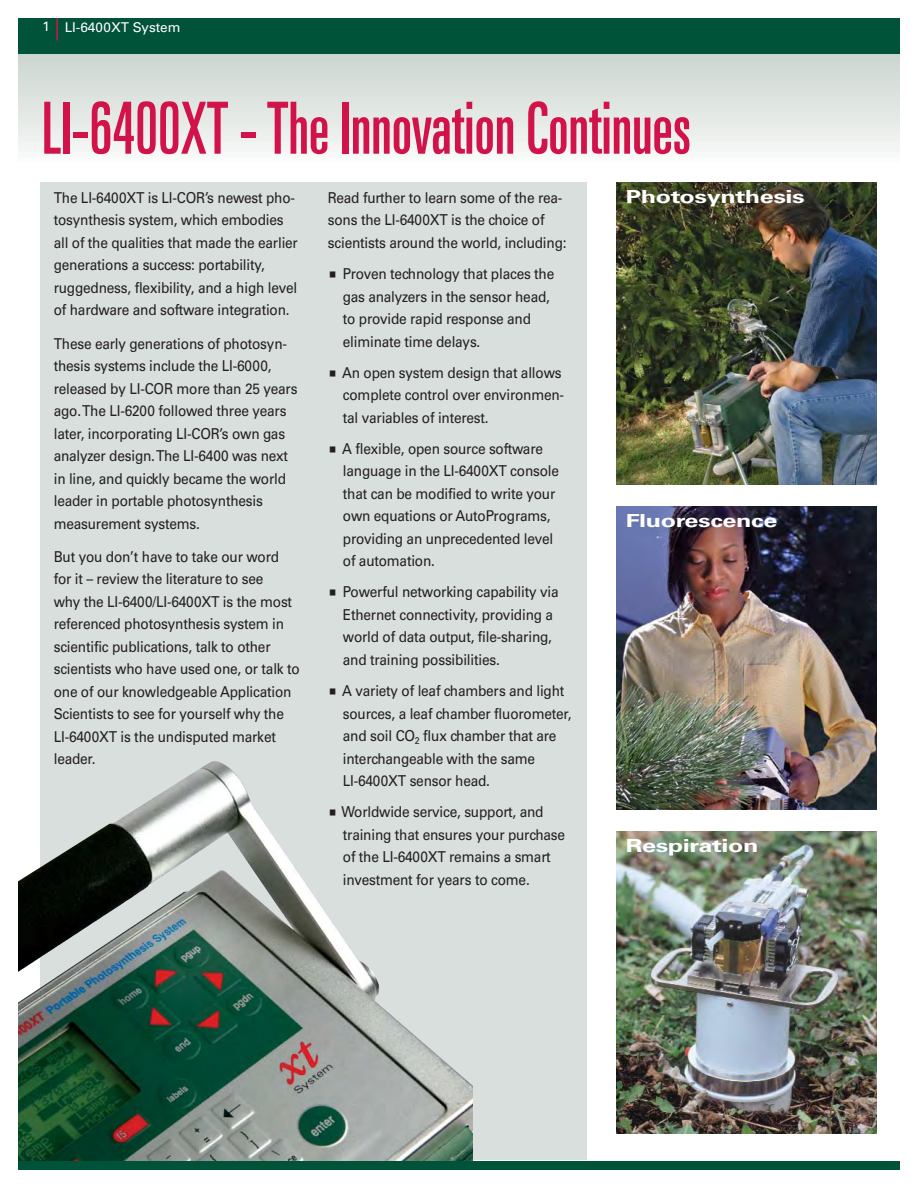
<style>
.page{position:relative;width:918px;height:1188px;background:#fff}
.page>*{position:absolute;margin:0;border:0;box-sizing:border-box;transform-origin:0 0}
.t1{font:ultra-condensed 72px "Univers LT Std";color:#d11349;scale:.85 1}
.t2{font:700 18px "Univers";letter-spacing:-.015em;color:#fff;scale:1.4 1}
.t3{font:15px/22.5px "Univers LT Std";letter-spacing:-.015em;color:#231f20;scale:.91 1}
.t4{font:13.5px "Univers LT Std";color:#fff}
.s1{font-family:"Letter Gothic Std";font-weight:700;font-style:italic}
</style>
<div class="page">
<div style="left:18px;top:54px;width:882px;height:108px;background:linear-gradient(to bottom,#cad5cf,#f8f9f8)"></div>
<div style="left:18px;top:18px;width:882px;height:36px;background:#005238"></div>
<hr style="left:56px;top:18px;width:2px;height:22px;background:#d11349">
<img style="left:616px;top:182px;width:261px;height:303px">
<div style="left:40px;top:182px;width:547px;height:977px;background:#d8dfdd"></div>
<img style="left:18px;top:761px;width:455px;height:400px">
<img style="left:616px;top:507px;width:261px;height:302px">
<img style="left:616px;top:832px;width:261px;height:302px">
<div style="left:18px;top:1161px;width:882px;height:9px;background:#005238"></div>
<p class="t4" style="left:42px;top:22px;width:140px">1 LI-6400XT System</p>
<h1 class="t1" style="left:42px;top:102px;width:765px">LI-6400XT - The Innovation Continues</h1>
<p class="t3" style="left:54px;top:188px;width:270px">The LI-6400XT is LI-COR’s newest pho&shy;tosynthesis system, which embodies all of the qualities that made the earlier generations a success: portability, ruggedness, flexibility, and a high level of hardware and software integration.</p>
<p class="t3" style="left:54px;top:334px;width:270px">These early generations of photosyn&shy;thesis systems include the LI-6000, released by LI-COR more than 25 years ago. The LI-6200 followed three years later, incorporating LI-COR’s own gas analyzer design. The LI-6400 was next in line, and quickly became the world leader in portable photosynthesis measurement systems.</p>
<p class="t3" style="left:54px;top:547px;width:272px">But you don’t have to take our word for it – review the literature to see<br>why the LI-6400/LI-6400XT is the most referenced photosynthesis system in scientific publications, talk to other scientists who have used one, or talk to one of our knowledgeable Application Scientists to see for yourself why the LI-6400XT is the undisputed market leader.</p>
<p class="t3" style="left:328px;top:188px;width:264px">Read further to learn some of the rea&shy;sons the LI-6400XT is the choice of scientists around the world, including:</p>
<p class="t3" style="left:343px;top:264px;width:234px;text-indent:-15px"><span class="s1">■</span> Proven technology that places the gas analyzers in the sensor head, to provide rapid response and eliminate time delays.</p>
<p class="t3" style="left:343px;top:362px;width:245px;text-indent:-15px"><span class="s1">■</span> An open system design that allows complete control over environmen&shy;tal variables of interest.</p>
<p class="t3" style="left:343px;top:439px;width:239px;text-indent:-15px"><span class="s1">■</span> A flexible, open source software language in the LI-6400XT console that can be modified to write your own equations or AutoPrograms, providing an unprecedented level of automation.</p>
<p class="t3" style="left:343px;top:582px;width:239px;text-indent:-15px"><span class="s1">■</span> Powerful networking capability via Ethernet connectivity, providing a world of data output, file-sharing, and training possibilities.</p>
<p class="t3" style="left:343px;top:681px;width:253px;text-indent:-15px"><span class="s1">■</span> A variety of leaf chambers and light sources, a leaf chamber fluorometer, and soil CO<sub>2</sub> flux chamber that are interchangeable with the same<br>LI-6400XT sensor head.</p>
<p class="t3" style="left:343px;top:802px;width:246px;text-indent:-15px"><span class="s1">■</span> Worldwide service, support, and training that ensures your purchase of the LI-6400XT remains a smart investment for years to come.</p>
<p class="t2" style="left:626px;top:190px;width:129px">Photosynthesis</p>
<p class="t2" style="left:626px;top:514px;width:110px">Fluorescence</p>
<p class="t2" style="left:626px;top:839px;width:96px">Respiration</p>
</div>
